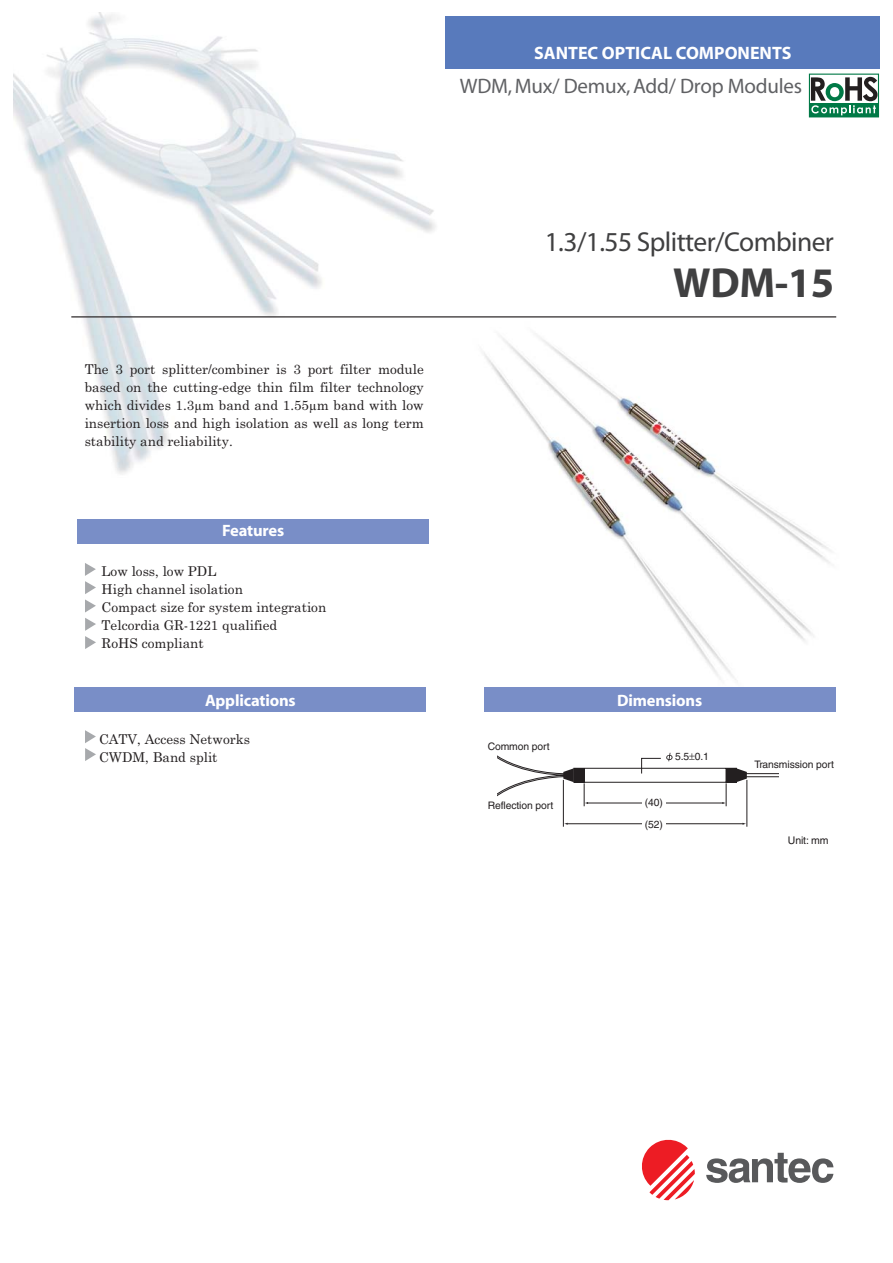
<style>
.page{position:relative;width:893px;height:1263px;background:#fff}
.page>*{position:absolute;margin:0;border:0;box-sizing:border-box;transform-origin:0 0}
.t1{font:700 42.3px "Myriad";color:#404041}
.t2{font:27.45px "Myriad";letter-spacing:-.02em;color:#404041}
.t3{font:21px "Myriad";letter-spacing:-.01em;color:#606164}
.t4{font:700 18px "Myriad";color:#fff}
.t5{font:700 16.5px "Myriad";letter-spacing:-.01em;color:#fff}
.t6{font:13.5px/18px "Century Schoolbook";color:#231f20}
.t7{font:10.5px "Helvetica";letter-spacing:-.01em;color:#231f20}
.t8{font:10.35px/22px "Helvetica";letter-spacing:-.01em;color:#231f20}
</style>
<div class="page">
<img style="left:454px;top:316px;width:383px;height:377px">
<img style="left:14px;top:12px;width:440px;height:462px">
<div style="left:445px;top:16px;width:435px;height:53px;background:#587abc"></div>
<div style="left:77px;top:519px;width:352px;height:25px;background:#798ec7"></div>
<hr style="left:71px;top:316px;width:765px;height:1px;background:#231f20">
<div style="left:484px;top:687px;width:351px;height:25px;background:#798ec7"></div>
<svg style="left:706px;top:1153px;width:127px;height:30px"></svg>
<svg style="left:642px;top:1139px;width:52px;height:61px"></svg>
<div style="left:75px;top:687px;width:351px;height:25px;background:#798ec7"></div>
<hr style="left:567px;top:824px;width:176px;height:1px;background:#231f20">
<div style="left:642px;top:801px;width:23px;height:25px;background:#fff"></div>
<div style="left:742px;top:773px;width:39px;height:4px;border:1px solid #231f20"></div>
<div style="left:779px;top:768px;width:6px;height:15px;background:#fff"></div>
<hr style="left:563px;top:780px;width:1px;height:47px;background:#231f20">
<hr style="left:746px;top:780px;width:1px;height:47px;background:#231f20">
<svg style="left:85px;top:563px;width:11px;height:86px"></svg>
<svg style="left:85px;top:730px;width:11px;height:31px"></svg>
<div style="left:808px;top:74px;width:71px;height:43px;border:1px solid #007946"></div>
<svg style="left:810px;top:77px;width:67px;height:38px"></svg>
<svg style="left:497px;top:753px;width:249px;height:53px"></svg>
<h3 class="t4" style="left:534px;top:46px;width:259px">SANTEC OPTICAL COMPONENTS</h3>
<h3 class="t3" style="left:460px;top:78px;width:344px">WDM, Mux/ Demux, Add/ Drop Modules</h3>
<p class="t6" style="left:85px;top:361px;width:340px;text-align:justify">The 3 port splitter/combiner is 3 port filter module based on the cutting-edge thin film filter technology which divides 1.3µm band and 1.55µm band with low insertion loss and high isolation as well as long term stability and reliability.</p>
<p class="t5" style="left:222px;top:525px;width:64px">Features</p>
<p class="t6" style="left:102px;top:563px;width:226px">Low loss, low PDL<br>High channel isolation<br>Compact size for system integration<br>Telcordia GR-1221 qualified<br>RoHS compliant</p>
<h2 class="t2" style="left:544px;top:232px;width:290px">1.3/1.55 Splitter/Combiner</h2>
<h1 class="t1" style="left:673px;top:267px;width:162px">WDM-15</h1>
<p class="t5" style="left:205px;top:694px;width:92px">Applications</p>
<p class="t5" style="left:617px;top:694px;width:87px">Dimensions</p>
<p class="t6" style="left:99px;top:731px;width:152px">CATV, Access Networks<br>CWDM, Band split</p>
<p class="t8" style="left:487px;top:736px;width:64px">Common port</p>
<p class="t8" style="left:487px;top:796px;width:67px">Reflection port</p>
<p class="t8" style="left:675px;top:747px;width:35px">5.5 0.1</p>
<p class="t8" style="left:645px;top:792px;width:20px">(40) (52)</p>
<p class="t8" style="left:754px;top:754px;width:81px">Transmission port</p>
<p class="t7" style="left:787px;top:836px;width:42px">Unit: mm</p>
</div>
